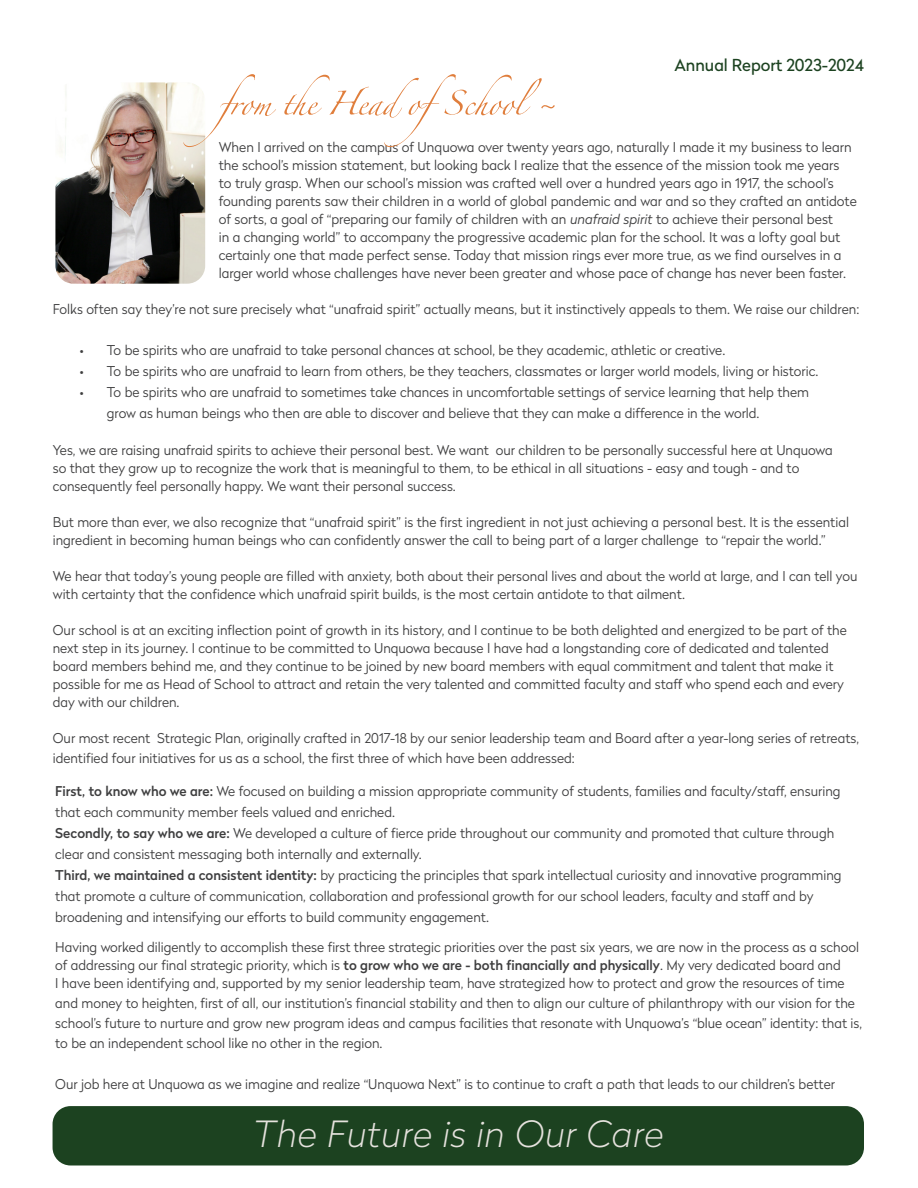
<style>
.page{position:relative;width:918px;height:1188px;background:#fff}
.page>*{position:absolute;margin:0;border:0;box-sizing:border-box;transform-origin:0 0}
.t1{font:54px "Zapfino Extra LT One";letter-spacing:-.01em;color:#e07e3c}
.t2{font:italic 100 36px "Radikal Trial";letter-spacing:.02em;color:#e5e2dd}
.t3{font:16.5px "Radikal Trial";color:#1c4220}
.t4{font:300 13.5px/18px "Radikal";color:#3e3e3f}
.s1{font-style:italic}
.s2{font-weight:500}
</style>
<div class="page">
<div style="left:53px;top:1106px;width:811px;height:59px;background:#1c4220;border-radius:18px"></div>
<img style="left:55px;top:82px;width:150px;height:202px">
<p class="t3" style="left:674px;top:59px;width:191px">Annual Report 2023-2024</p>
<p class="t1" style="left:219px;top:64px;width:339px">from the Head ofSchool ~</p>
<p class="t4" style="left:219px;top:138px;width:640px">When I arrived on the campus of Unquowa over twenty years ago, naturally I made it my business to learn the school’s mission statement, but looking back I realize that the essence of the mission took me years<br>to truly grasp. When our school’s mission was crafted well over a hundred years ago in 1917, the school’s founding parents saw their children in a world of global pandemic and war and so they crafted an antidote of sorts, a goal of “preparing our family of children with an <span class="s1">unafraid spirit</span> to achieve their personal best<br>in a changing world” to accompany the progressive academic plan for the school. It was a lofty goal but certainly one that made perfect sense. Today that mission rings ever more true, as we find ourselves in a larger world whose challenges have never been greater and whose pace of change has never been faster.</p>
<p class="t4" style="left:53px;top:300px;width:808px">Folks often say they’re not sure precisely what “unafraid spirit” actually means, but it instinctively appeals to them. We raise our children:</p>
<p class="t4" style="left:80px;top:340px;width:647px">• To be spirits who are unafraid to take personal chances at school, be they academic, athletic or creative.</p>
<p class="t4" style="left:80px;top:361px;width:740px">• To be spirits who are unafraid to learn from others, be they teachers, classmates or larger world models, living or historic.</p>
<p class="t4" style="left:107px;top:381px;width:704px;line-height:21px;text-indent:-27px">• To be spirits who are unafraid to sometimes take chances in uncomfortable settings of service learning that help them grow as human beings who then are able to discover and believe that they can make a difference in the world.</p>
<p class="t4" style="left:53px;top:441px;width:782px">Yes, we are raising unafraid spirits to achieve their personal best. We want our children to be personally successful here at Unquowa so that they grow up to recognize the work that is meaningful to them, to be ethical in all situations - easy and tough - and to consequently feel personally happy. We want their personal success.</p>
<p class="t4" style="left:53px;top:513px;width:798px">But more than ever, we also recognize that “unafraid spirit” is the first ingredient in not just achieving a personal best. It is the essential ingredient in becoming human beings who can confidently answer the call to being part of a larger challenge to “repair the world.”</p>
<p class="t4" style="left:53px;top:567px;width:806px">We hear that today’s young people are filled with anxiety, both about their personal lives and about the world at large, and I can tell you with certainty that the confidence which unafraid spirit builds, is the most certain antidote to that ailment.</p>
<p class="t4" style="left:53px;top:621px;width:795px">Our school is at an exciting inflection point of growth in its history, and I continue to be both delighted and energized to be part of the next step in its journey. I continue to be committed to Unquowa because I have had a longstanding core of dedicated and talented board members behind me, and they continue to be joined by new board members with equal commitment and talent that make it possible for me as Head of School to attract and retain the very talented and committed faculty and staff who spend each and every day with our children.</p>
<p class="t4" style="left:53px;top:728px;width:808px;line-height:20.2px">Our most recent Strategic Plan, originally crafted in 2017-18 by our senior leadership team and Board after a year-long series of retreats, identified four initiatives for us as a school, the first three of which have been addressed:</p>
<p class="t4" style="left:55px;top:780px;width:788px;line-height:21px"><span class="s2">First, to know who we are:</span> We focused on building a mission appropriate community of students, families and faculty/staff, ensuring that each community member feels valued and enriched.<br><span class="s2">Secondly, to say who we are:</span> We developed a culture of fierce pride throughout our community and promoted that culture through clear and consistent messaging both internally and externally.<br><span class="s2">Third, we maintained a consistent identity:</span> by practicing the principles that spark intellectual curiosity and innovative programming that promote a culture of communication, collaboration and professional growth for our school leaders, faculty and staff and by broadening and intensifying our efforts to build community engagement.</p>
<p class="t4" style="left:55px;top:937px;width:805px">Having worked diligently to accomplish these first three strategic priorities over the past six years, we are now in the process as a school of addressing our final strategic priority, which is <span class="s2">to grow who we are - both financially and physically</span>. My very dedicated board and<br>I have been identifying and, supported by my senior leadership team, have strategized how to protect and grow the resources of time</p>
<p class="t4" style="left:55px;top:992px;width:808px;line-height:20.2px">and money to heighten, first of all, our institution’s financial stability and then to align our culture of philanthropy with our vision for the school’s future to nurture and grow new program ideas and campus facilities that resonate with Unquowa’s “blue ocean” identity: that is, to be an independent school like no other in the region.</p>
<p class="t4" style="left:55px;top:1074px;width:781px">Our job here at Unquowa as we imagine and realize “Unquowa Next” is to continue to craft a path that leads to our children’s better</p>
<p class="t2" style="left:253px;top:1119px;width:412px">The Future is in Our Care</p>
</div>
